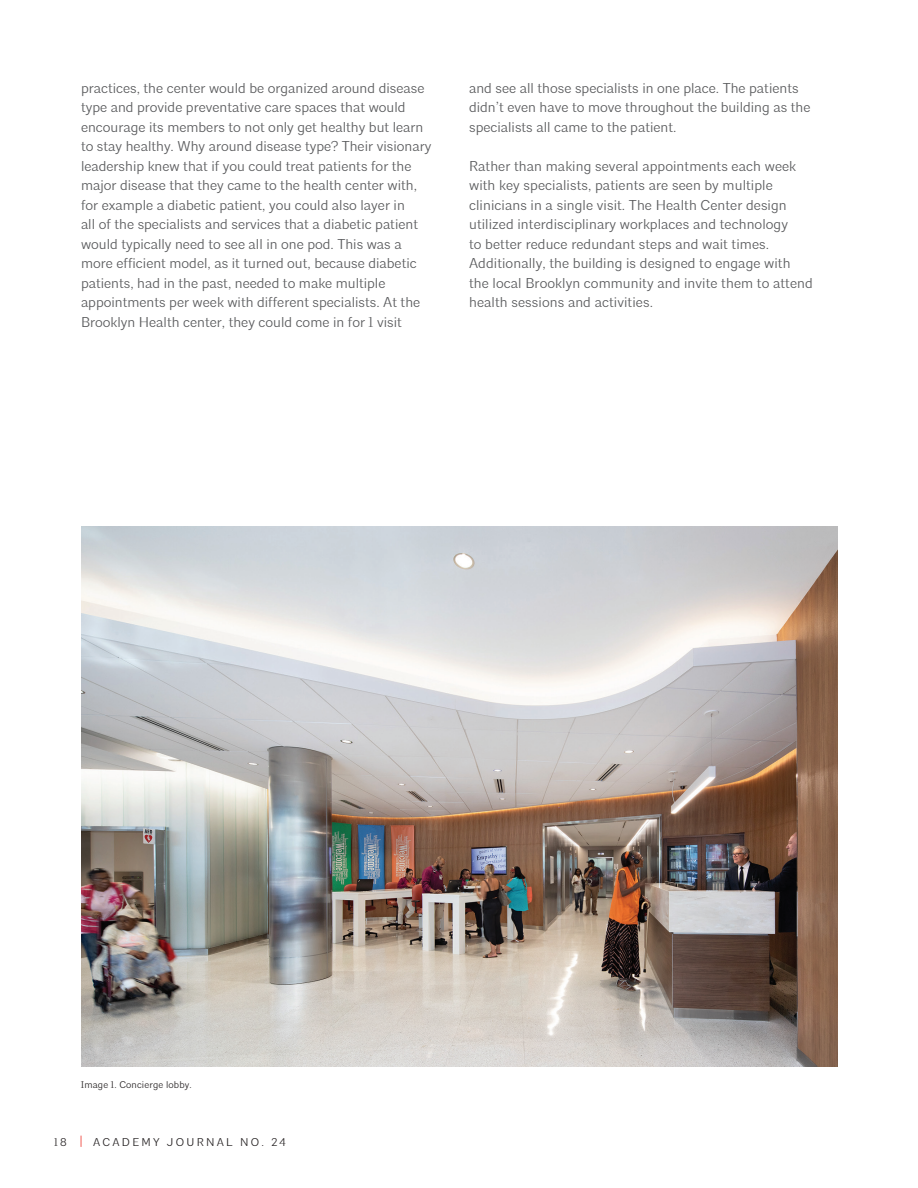
<style>
.page{position:relative;width:918px;height:1188px;background:#fff}
.page>*{position:absolute;margin:0;border:0;box-sizing:border-box;transform-origin:0 0}
.t1{font:300 14.25px/19.5px "Architype";color:#57585a}
.t2{font:300 11.25px "Architype";letter-spacing:.2em;color:#231f20}
.t3{font:300 9.75px "Architype";letter-spacing:.015em;color:#231f20}
.s1{font-size:13.5px;color:#ee3e34}
</style>
<div class="page">
<img style="left:81px;top:526px;width:756px;height:541px">
<p class="t1" style="left:81px;top:79px;width:352px">practices, the center would be organized around disease type and provide preventative care spaces that would encourage its members to not only get healthy but learn to stay healthy. Why around disease type? Their visionary leadership knew that if you could treat patients for the major disease that they came to the health center with, for example a diabetic patient, you could also layer in<br>all of the specialists and services that a diabetic patient would typically need to see all in one pod. This was a more efficient model, as it turned out, because diabetic patients, had in the past, needed to make multiple appointments per week with different specialists. At the Brooklyn Health center, they could come in for 1 visit</p>
<p class="t1" style="left:469px;top:78px;width:343px">and see all those specialists in one place. The patients didn’t even have to move throughout the building as the specialists all came to the patient.</p>
<p class="t1" style="left:469px;top:156px;width:345px">Rather than making several appointments each week with key specialists, patients are seen by multiple clinicians in a single visit. The Health Center design utilized interdisciplinary workplaces and technology<br>to better reduce redundant steps and wait times.<br>Additionally, the building is designed to engage with the local Brooklyn community and invite them to attend health sessions and activities.</p>
<p class="t3" style="left:81px;top:1078px;width:113px">Image 1. Concierge lobby.</p>
<p class="t2" style="left:54px;top:1135px;width:233px">18 <span class="s1">|</span> ACADEMY JOURNAL NO. 24</p>
</div>
